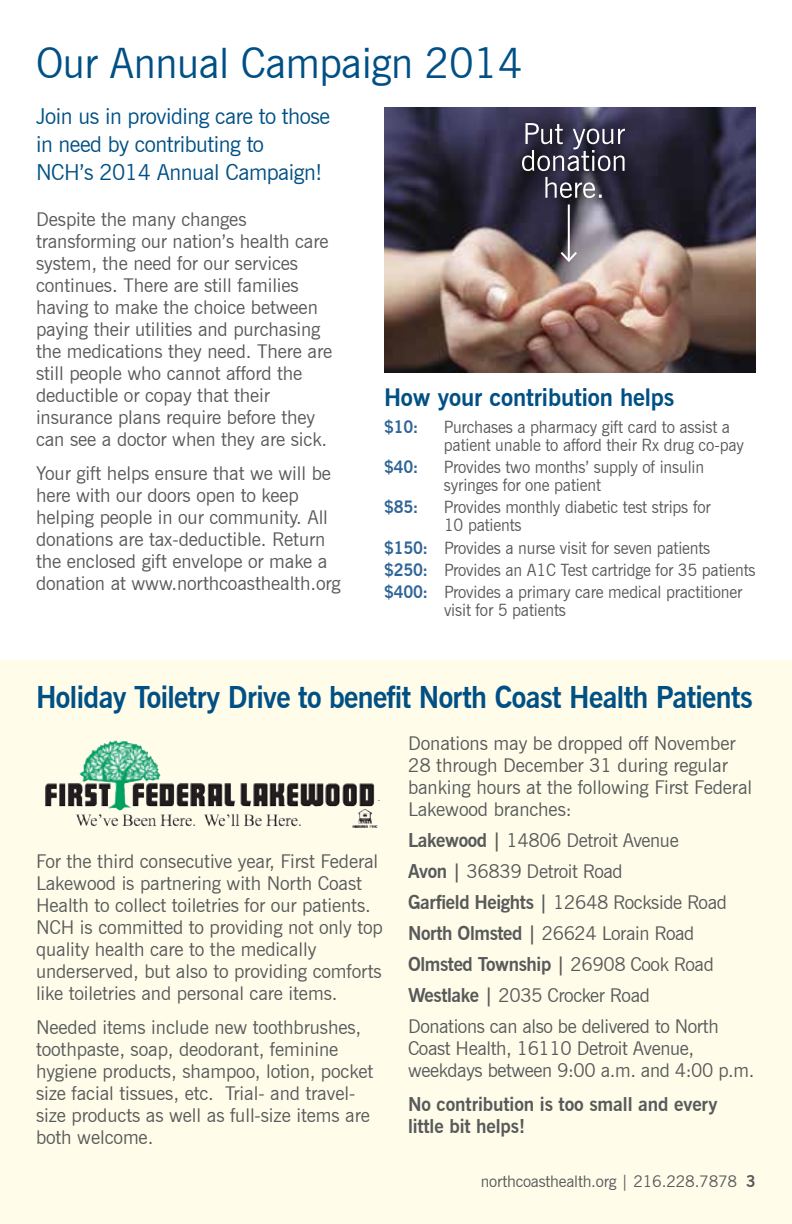
<style>
.page{position:relative;width:792px;height:1224px;background:#fff}
.page>*{position:absolute;margin:0;border:0;box-sizing:border-box;transform-origin:0 0}
.t1{font:42px "News Gothic BT";letter-spacing:-.01em;color:#005085}
.t2{font:700 30px "News Gothic BT";letter-spacing:-.02em;color:#005085;scale:.96 1}
.t3{font:700 24px "News Gothic BT";letter-spacing:-.005em;color:#005085}
.t4{font:22px/28px "News Gothic BT";letter-spacing:-.02em;color:#005085}
.t5{font:19px/22px "News Gothic BT";letter-spacing:-.005em;color:#58595b}
.t6{font:700 19px/22px "News Gothic BT";letter-spacing:-.005em;color:#58595b}
.t7{font:17px/18px "News Gothic BT";letter-spacing:-.01em;color:#58595b;scale:.96 1}
.t8{font:700 17px "News Gothic BT";color:#2f6596;scale:.96 1}
.t9{font:16px "News Gothic BT";letter-spacing:-.01em;color:#58595b}
.s1{font-weight:700;color:#2f6596}
.s2{font-weight:700}
</style>
<div class="page">
<div style="left:0;top:661px;width:792px;height:563px;background:#fffde9"></div>
<img style="left:79px;top:740px;width:81px;height:71px">
<img style="left:384px;top:108px;width:372px;height:265px">
<div style="left:512px;top:113px;width:124px;height:96px;background:#000;opacity:.75"></div>
<svg style="left:545px;top:177px;width:57px;height:21px"></svg>
<svg style="left:522px;top:123px;width:103px;height:48px;background:#575565"></svg>
<hr style="left:568px;top:204px;width:2px;height:57px;background:#fff">
<svg style="left:559px;top:250px;width:20px;height:14px"></svg>
<h1 class="t1" style="left:36px;top:38px;width:488px">Our Annual Campaign 2014</h1>
<p class="t4" style="left:36px;top:102px;width:296px">Join us in providing care to those in need by contributing to<br>NCH’s 2014 Annual Campaign!</p>
<p class="t5" style="left:36px;top:208px;width:298px">Despite the many changes transforming our nation’s health care system, the need for our services continues. There are still families having to make the choice between paying their utilities and purchasing the medications they need. There are still people who cannot afford the deductible or copay that their insurance plans require before they can see a doctor when they are sick.</p>
<p class="t5" style="left:36px;top:462px;width:306px">Your gift helps ensure that we will be here with our doors open to keep helping people in our community. All donations are tax-deductible. Return the enclosed gift envelope or make a donation at www.northcoasthealth.org</p>
<p class="t3" style="left:384px;top:382px;width:292px">How your contribution helps</p>
<p class="t8" style="left:384px;top:416px;width:37px">$10:</p>
<p class="t7" style="left:444px;top:417px;width:314px">Purchases a pharmacy gift card to assist a patient unable to afford their Rx drug co-pay</p>
<p class="t8" style="left:384px;top:457px;width:37px">$40:</p>
<p class="t7" style="left:444px;top:458px;width:273px">Provides two months’ supply of insulin syringes for one patient</p>
<p class="t8" style="left:384px;top:497px;width:37px">$85:</p>
<p class="t7" style="left:444px;top:498px;width:279px">Provides monthly diabetic test strips for<br>10 patients</p>
<p class="t7" style="left:384px;top:536px;width:389px;line-height:22.4px"><span class="s1">$150:</span> Provides a nurse visit for seven patients <span class="s1">$250:</span> Provides an A1C Test cartridge for 35 patients <span class="s1">$400:</span> Provides a primary care medical practitioner</p>
<p class="t7" style="left:444px;top:601px;width:129px">visit for 5 patients</p>
<h2 class="t2" style="left:36px;top:679px;width:748px">Holiday Toiletry Drive to benefit North Coast Health Patients</h2>
<p class="t5" style="left:36px;top:850px;width:348px">For the third consecutive year, First Federal Lakewood is partnering with North Coast Health to collect toiletries for our patients.<br>NCH is committed to providing not only top quality health care to the medically underserved, but also to providing comforts like toiletries and personal care items.</p>
<p class="t5" style="left:36px;top:1016px;width:339px">Needed items include new toothbrushes, toothpaste, soap, deodorant, feminine hygiene products, shampoo, lotion, pocket size facial tissues, etc. Trial- and travel&shy;size products as well as full-size items are both welcome.</p>
<p class="t5" style="left:408px;top:732px;width:346px">Donations may be dropped off November 28 through December 31 during regular banking hours at the following First Federal Lakewood branches:</p>
<p class="t5" style="left:408px;top:825px;width:320px;line-height:31px"><span class="s2">Lakewood |</span> 14806 Detroit Avenue<br><span class="s2">Avon |</span> 36839 Detroit Road<br><span class="s2">Garfield Heights |</span> 12648 Rockside Road <span class="s2">North Olmsted |</span> 26624 Lorain Road <span class="s2">Olmsted Township |</span> 26908 Cook Road <span class="s2">Westlake |</span> 2035 Crocker Road Donations can also be delivered to North</p>
<p class="t5" style="left:408px;top:1037px;width:348px">Coast Health, 16110 Detroit Avenue, weekdays between 9:00 a.m. and 4:00 p.m.</p>
<p class="t6" style="left:408px;top:1093px;width:311px">No contribution is too small and every little bit helps!</p>
<p class="t9" style="left:481px;top:1172px;width:277px">northcoasthealth.org | 216.228.7878 <span class="s2">3</span></p>
</div>
